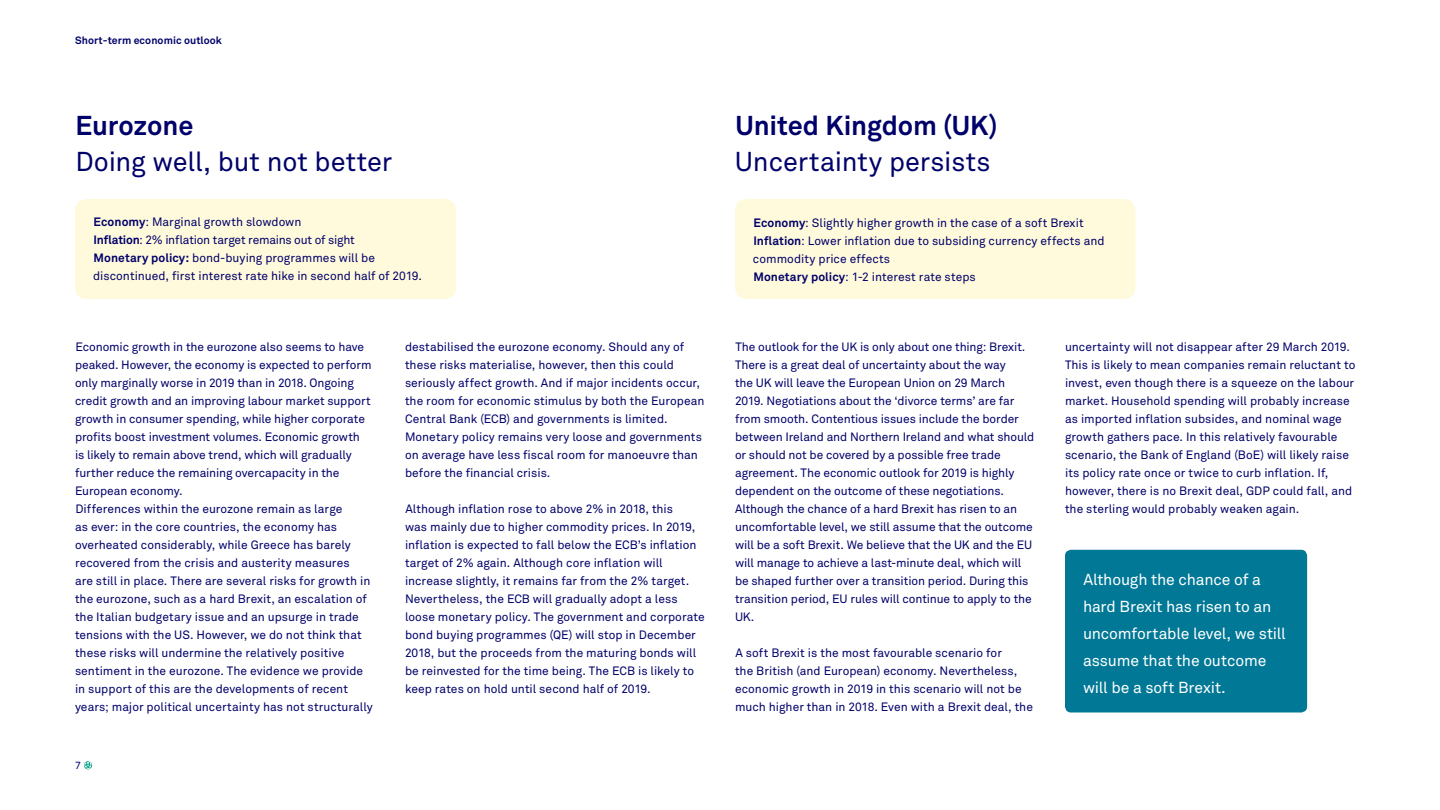
<style>
.page{position:relative;width:1440px;height:810px;background:#fff}
.page>*{position:absolute;margin:0;border:0;box-sizing:border-box;transform-origin:0 0}
.t1{font:27px "Akkurat Pro";letter-spacing:-.005em;color:#00006a}
.t2{font:700 27px "Akkurat Pro";letter-spacing:-.005em;color:#00006a}
.t3{font:15.75px/27px "Akkurat Pro";letter-spacing:-.01em;color:#fff}
.t4{font:12px/18px "Akkurat Pro";color:#00006a}
.t5{font:700 10.5px "Akkurat Pro";letter-spacing:.005em;color:#00006a}
.t6{font:10.5px "Akkurat";color:#00006b}
.s1{font-weight:700}
</style>
<div class="page">
<svg style="left:84px;top:761px;width:8px;height:8px"></svg>
<div style="left:75px;top:199px;width:381px;height:100px;background:#fffadb;border-radius:11px"></div>
<div style="left:735px;top:199px;width:400px;height:100px;background:#fffadb;border-radius:11px"></div>
<div style="left:1065px;top:550px;width:242px;height:163px;background:#007896;border-radius:6px"></div>
<p class="t5" style="left:75px;top:34px;width:148px">Short-term economic outlook</p>
<h1 class="t2" style="left:75px;top:109px;width:119px">Eurozone</h1>
<h1 class="t1" style="left:75px;top:146px;width:318px">Doing well, but not better</h1>
<h1 class="t2" style="left:735px;top:109px;width:264px">United Kingdom (UK)</h1>
<h1 class="t1" style="left:735px;top:146px;width:257px">Uncertainty persists</h1>
<p class="t4" style="left:93px;top:214px;width:330px"><span class="s1">Economy</span>: Marginal growth slowdown<br><span class="s1">Inflation</span>: 2% inflation target remains out of sight<br><span class="s1">Monetary policy:</span> bond-buying programmes will be discontinued, first interest rate hike in second half of 2019.</p>
<p class="t4" style="left:753px;top:214px;width:353px"><span class="s1">Economy</span>: Slightly higher growth in the case of a soft Brexit <span class="s1">Inflation</span>: Lower inflation due to subsiding currency effects and commodity price effects<br><span class="s1">Monetary policy</span>: 1-2 interest rate steps</p>
<p class="t4" style="left:75px;top:338px;width:299px">Economic growth in the eurozone also seems to have peaked. However, the economy is expected to perform only marginally worse in 2019 than in 2018. Ongoing credit growth and an improving labour market support growth in consumer spending, while higher corporate profits boost investment volumes. Economic growth<br>is likely to remain above trend, which will gradually further reduce the remaining overcapacity in the European economy.<br>Differences within the eurozone remain as large<br>as ever: in the core countries, the economy has overheated considerably, while Greece has barely recovered from the crisis and austerity measures<br>are still in place. There are several risks for growth in the eurozone, such as a hard Brexit, an escalation of the Italian budgetary issue and an upsurge in trade tensions with the US. However, we do not think that these risks will undermine the relatively positive sentiment in the eurozone. The evidence we provide in support of this are the developments of recent years; major political uncertainty has not structurally</p>
<p class="t6" style="left:75px;top:759px;width:7px">7</p>
<p class="t4" style="left:405px;top:338px;width:301px">destabilised the eurozone economy. Should any of these risks materialise, however, then this could seriously affect growth. And if major incidents occur, the room for economic stimulus by both the European Central Bank (ECB) and governments is limited.<br>Monetary policy remains very loose and governments on average have less fiscal room for manoeuvre than before the financial crisis.</p>
<p class="t4" style="left:405px;top:500px;width:301px">Although inflation rose to above 2% in 2018, this<br>was mainly due to higher commodity prices. In 2019, inflation is expected to fall below the ECB’s inflation target of 2% again. Although core inflation will increase slightly, it remains far from the 2% target.<br>Nevertheless, the ECB will gradually adopt a less loose monetary policy. The government and corporate bond buying programmes (QE) will stop in December 2018, but the proceeds from the maturing bonds will be reinvested for the time being. The ECB is likely to keep rates on hold until second half of 2019.</p>
<p class="t4" style="left:735px;top:338px;width:301px">The outlook for the UK is only about one thing: Brexit.<br>There is a great deal of uncertainty about the way<br>the UK will leave the European Union on 29 March 2019. Negotiations about the ‘divorce terms’ are far from smooth. Contentious issues include the border between Ireland and Northern Ireland and what should or should not be covered by a possible free trade agreement. The economic outlook for 2019 is highly dependent on the outcome of these negotiations.<br>Although the chance of a hard Brexit has risen to an uncomfortable level, we still assume that the outcome will be a soft Brexit. We believe that the UK and the EU will manage to achieve a last-minute deal, which will be shaped further over a transition period. During this transition period, EU rules will continue to apply to the UK.</p>
<p class="t4" style="left:735px;top:644px;width:299px">A soft Brexit is the most favourable scenario for<br>the British (and European) economy. Nevertheless, economic growth in 2019 in this scenario will not be much higher than in 2018. Even with a Brexit deal, the</p>
<p class="t4" style="left:1065px;top:338px;width:292px">uncertainty will not disappear after 29 March 2019.<br>This is likely to mean companies remain reluctant to invest, even though there is a squeeze on the labour market. Household spending will probably increase as imported inflation subsides, and nominal wage growth gathers pace. In this relatively favourable scenario, the Bank of England (BoE) will likely raise its policy rate once or twice to curb inflation. If, however, there is no Brexit deal, GDP could fall, and the sterling would probably weaken again.</p>
<h2 class="t3" style="left:1083px;top:566px;width:204px">Although the chance of a hard Brexit has risen to an uncomfortable level, we still assume that the outcome will be a soft Brexit.</h2>
</div>
